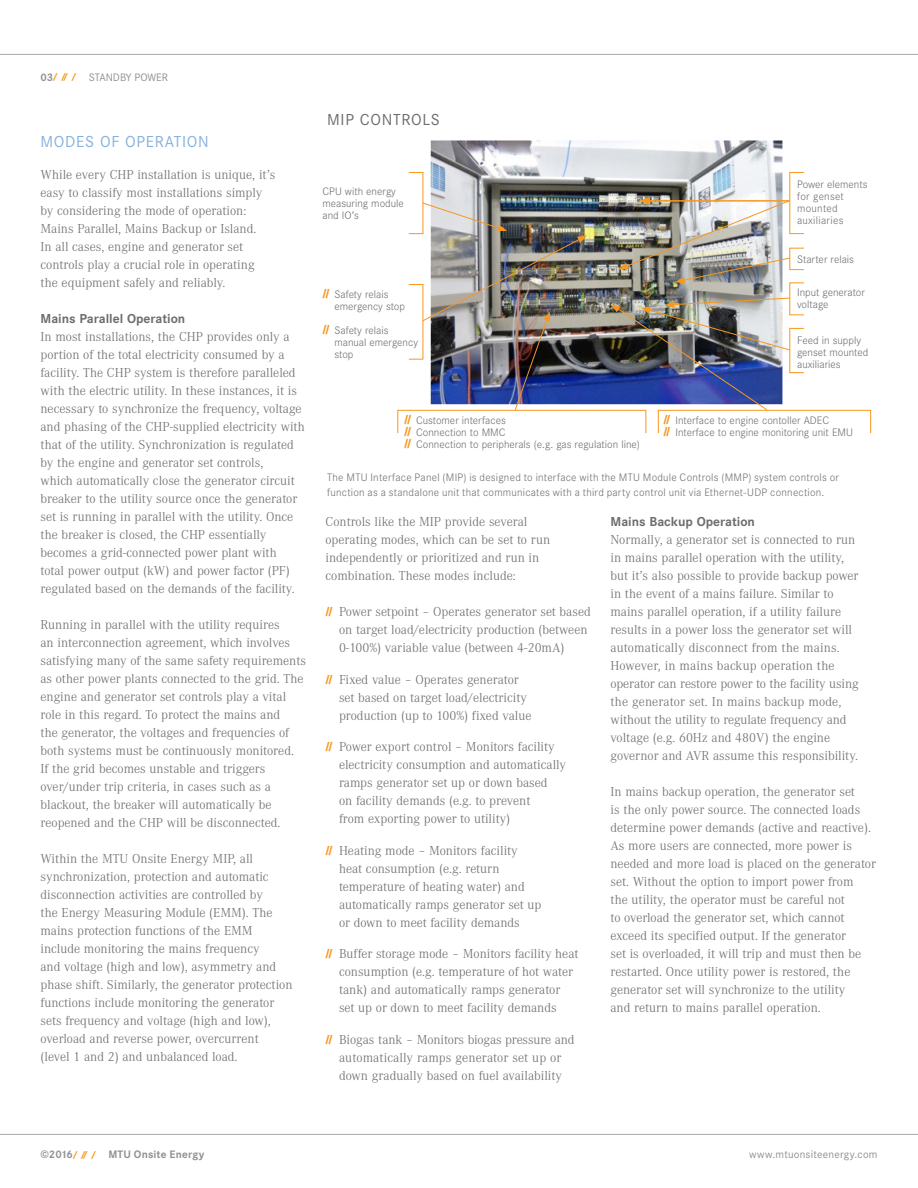
<style>
.page{position:relative;width:918px;height:1188px;background:#fff}
.page>*{position:absolute;margin:0;border:0;box-sizing:border-box;transform-origin:0 0}
.t1{font:16.5px "Corporate S";letter-spacing:.04em;color:#86b1de}
.t2{font:16.5px "Corporate S";letter-spacing:.04em;color:#6c6d70}
.t3{font:300 13.5px/18px "Corporate A";color:#6c6d70}
.t4{font:700 13.5px "Corporate S";color:#6c6d70}
.t5{font:300 11.25px/12px "Corporate S";color:#6c6d70}
.t6{font:300 11.25px/15px "Corporate S";letter-spacing:.02em;color:#6c6d70}
.t7{font:11.25px "Corporate S";letter-spacing:.015em;color:#8f9194}
.t8{font:300 11.25px/12px "Corporate S";letter-spacing:.025em;color:#6c6d70}
.t9{font:700 11.25px "Corporate S";letter-spacing:.015em;color:#8f9194}
.s1{font-weight:700}
.s2{font-weight:800;font-size:8.7px;color:#f7971d}
.s3{font-family:"Corporate S";font-weight:800;font-style:italic;font-size:10.5px;color:#f7971d}
</style>
<div class="page">
<hr style="left:0;top:54px;width:918px;height:1px;background:#a8a9ad">
<hr style="left:0;top:1134px;width:918px;height:1px;background:#a8a9ad">
<img style="left:430px;top:140px;width:352px;height:265px">
<div style="left:658px;top:410px;width:213px;height:23px;border:1px solid #f7971d"></div>
<div style="left:789px;top:328px;width:15px;height:45px;border:1px solid #f7971d"></div>
<img style="left:611px;top:297px;width:180px;height:114px">
<img style="left:618px;top:197px;width:172px;height:86px">
<img style="left:422px;top:202px;width:165px;height:209px">
<p class="t7" style="left:40px;top:71px;width:129px"><span class="s1">03</span><span class="s2">/ // /</span> STANDBY POWER</p>
<p class="t1" style="left:40px;top:133px;width:170px">MODES OF OPERATION</p>
<p class="t3" style="left:40px;top:166px;width:236px">While every CHP installation is unique, it’s easy to classify most installations simply by considering the mode of operation:<br>Mains Parallel, Mains Backup or Island.<br>In all cases, engine and generator set controls play a crucial role in operating the equipment safely and reliably.</p>
<p class="t4" style="left:40px;top:311px;width:146px">Mains Parallel Operation</p>
<p class="t3" style="left:40px;top:328px;width:266px">In most installations, the CHP provides only a portion of the total electricity consumed by a facility. The CHP system is therefore paralleled with the electric utility. In these instances, it is necessary to synchronize the frequency, voltage and phasing of the CHP-supplied electricity with that of the utility. Synchronization is regulated by the engine and generator set controls,<br>which automatically close the generator circuit breaker to the utility source once the generator set is running in parallel with the utility. Once the breaker is closed, the CHP essentially becomes a grid-connected power plant with<br>total power output (kW) and power factor (PF) regulated based on the demands of the facility.</p>
<p class="t3" style="left:40px;top:616px;width:267px">Running in parallel with the utility requires<br>an interconnection agreement, which involves satisfying many of the same safety requirements as other power plants connected to the grid. The engine and generator set controls play a vital role in this regard. To protect the mains and<br>the generator, the voltages and frequencies of both systems must be continuously monitored.<br>If the grid becomes unstable and triggers over/under trip criteria, in cases such as a blackout, the breaker will automatically be reopened and the CHP will be disconnected.</p>
<p class="t3" style="left:40px;top:850px;width:254px">Within the MTU Onsite Energy MIP, all synchronization, protection and automatic disconnection activities are controlled by<br>the Energy Measuring Module (EMM). The mains protection functions of the EMM include monitoring the mains frequency<br>and voltage (high and low), asymmetry and phase shift. Similarly, the generator protection functions include monitoring the generator sets frequency and voltage (high and low), overload and reverse power, overcurrent<br>(level 1 and 2) and unbalanced load.</p>
<p class="t2" style="left:327px;top:110px;width:114px">MIP CONTROLS</p>
<p class="t5" style="left:323px;top:186px;width:83px">CPU with energy measuring module and IO’s</p>
<p class="t5" style="left:334px;top:288px;width:72px;text-indent:-12px"><sup>//</sup>Safety relais emergency stop</p>
<p class="t5" style="left:334px;top:324px;width:85px;text-indent:-12px"><sup>//</sup>Safety relais manual emergency stop</p>
<p class="t5" style="left:404px;top:415px;width:237px"><sup>//</sup>Customer interfaces<br><sup>//</sup>Connection to MMC<br><sup>//</sup>Connection to peripherals (e.g. gas regulation line)</p>
<p class="t8" style="left:797px;top:178px;width:72px">Power elements for genset mounted auxiliaries</p>
<p class="t5" style="left:797px;top:254px;width:58px">Starter relais</p>
<p class="t5" style="left:797px;top:286px;width:69px">Input generator voltage</p>
<p class="t5" style="left:797px;top:335px;width:73px">Feed in supply genset mounted auxiliaries</p>
<p class="t5" style="left:663px;top:415px;width:191px"><sup>//</sup>Interface to engine contoller ADEC <sup>//</sup>Interface to engine monitoring unit EMU</p>
<p class="t6" style="left:327px;top:470px;width:513px">The MTU Interface Panel (MIP) is designed to interface with the MTU Module Controls (MMP) system controls or function as a standalone unit that communicates with a third party control unit via Ethernet-UDP connection.</p>
<p class="t3" style="left:325px;top:513px;width:226px">Controls like the MIP provide several operating modes, which can be set to run independently or prioritized and run in combination. These modes include:</p>
<p class="t3" style="left:339px;top:603px;width:253px;text-indent:-14px"><sup>//</sup> Power setpoint – Operates generator set based on target load/electricity production (between<br>0-100%) variable value (between 4-20mA)</p>
<p class="t3" style="left:339px;top:671px;width:194px;text-indent:-14px"><sup>//</sup> Fixed value – Operates generator set based on target load/electricity production (up to 100%) fixed value</p>
<p class="t3" style="left:339px;top:738px;width:229px;text-indent:-14px"><sup>//</sup> Power export control – Monitors facility electricity consumption and automatically ramps generator set up or down based<br>on facility demands (e.g. to prevent<br>from exporting power to utility)</p>
<p class="t3" style="left:339px;top:842px;width:204px;text-indent:-14px"><sup>//</sup> Heating mode – Monitors facility heat consumption (e.g. return temperature of heating water) and automatically ramps generator set up or down to meet facility demands</p>
<p class="t3" style="left:339px;top:945px;width:241px;text-indent:-14px"><sup>//</sup> Buffer storage mode – Monitors facility heat consumption (e.g. temperature of hot water tank) and automatically ramps generator set up or down to meet facility demands</p>
<p class="t3" style="left:326px;top:1031px;width:251px;text-align:center"><span class="s3">//</span> Biogas tank – Monitors biogas pressure and automatically ramps generator set up or down gradually based on fuel availability</p>
<p class="t4" style="left:610px;top:514px;width:146px">Mains Backup Operation</p>
<p class="t3" style="left:610px;top:531px;width:250px">Normally, a generator set is connected to run in mains parallel operation with the utility, but it’s also possible to provide backup power in the event of a mains failure. Similar to mains parallel operation, if a utility failure results in a power loss the generator set will automatically disconnect from the mains.<br>However, in mains backup operation the operator can restore power to the facility using the generator set. In mains backup mode, without the utility to regulate frequency and voltage (e.g. 60Hz and 480V) the engine governor and AVR assume this responsibility.</p>
<p class="t3" style="left:610px;top:783px;width:267px">In mains backup operation, the generator set<br>is the only power source. The connected loads determine power demands (active and reactive).<br>As more users are connected, more power is needed and more load is placed on the generator set. Without the option to import power from<br>the utility, the operator must be careful not<br>to overload the generator set, which cannot exceed its specified output. If the generator<br>set is overloaded, it will trip and must then be restarted. Once utility power is restored, the generator set will synchronize to the utility<br>and return to mains parallel operation.</p>
<p class="t9" style="left:40px;top:1148px;width:165px">©2016<span class="s2">/ // /</span> MTU Onsite Energy</p>
<p class="t7" style="left:749px;top:1148px;width:130px">www.mtuonsiteenergy.com</p>
</div>
